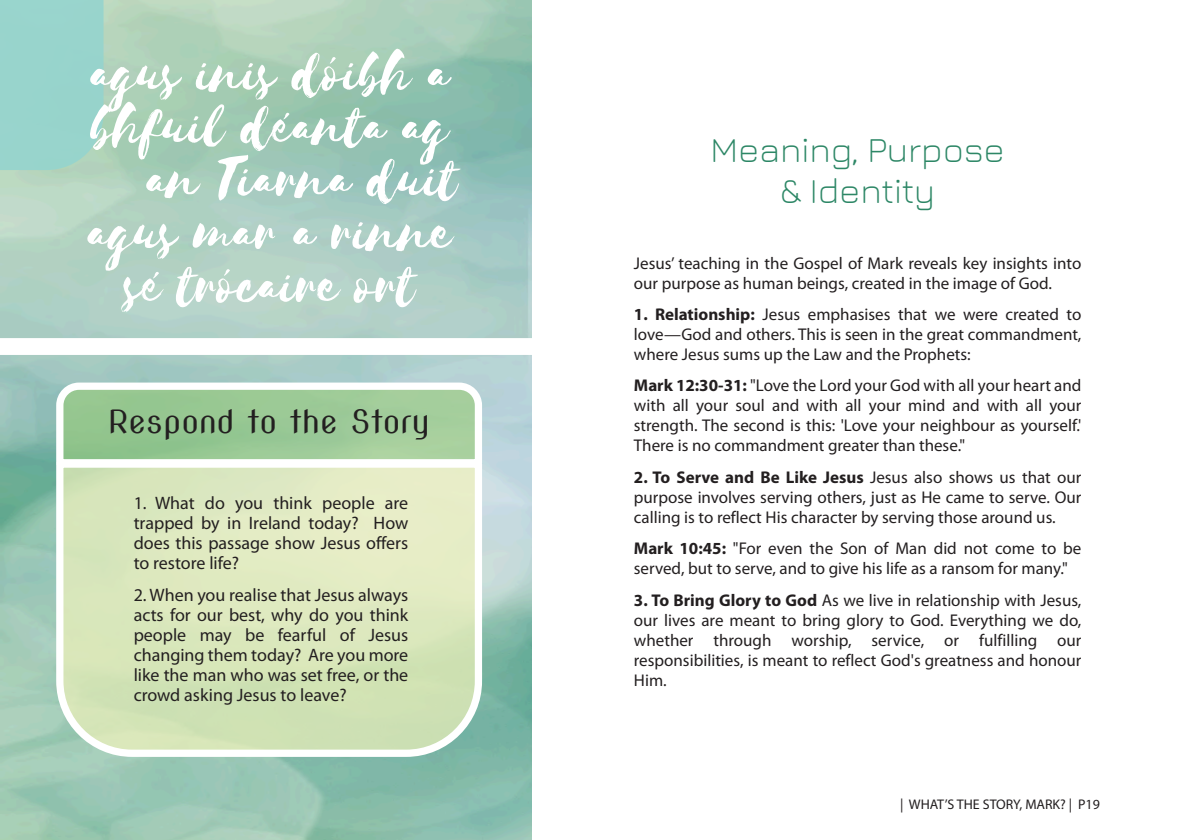
<style>
.page{position:relative;width:1191px;height:840px;background:#fff}
.page>*{position:absolute;margin:0;border:0;box-sizing:border-box;transform-origin:0 0}
.t1{font:64px "Selima";color:#fff}
.t2{font:300 36px/41px "Jura";color:#2d8766;text-align:center}
.t3{font:32px "Nova Slim";color:#231f20}
.t4{font:18px/20px "Myriad Pro";color:#231f20;text-align:justify}
.t5{font:17px/20px "Myriad Pro";color:#231f20;text-align:justify}
.t6{font:14px "Myriad Pro";color:#231f20}
.s1{font-weight:700}
</style>
<div class="page">
<img style="left:0;top:0;width:532px;height:840px">
<svg style="left:53px;top:379px;width:433px;height:78px;background:#a7cfa5"></svg>
<svg style="left:53px;top:457px;width:433px;height:303px;background:#d9e6c1"></svg>
<div style="left:0;top:0;width:104px;height:170px;background:#98d4cc"></div>
<div style="left:0;top:338px;width:593px;height:17px;background:#fff"></div>
<h1 class="t1" style="left:90px;top:44px;width:361px">agus inis dóibh a</h1>
<h1 class="t1" style="left:91px;top:97px;width:360px">bhfuil déanta ag</h1>
<h1 class="t1" style="left:146px;top:150px;width:313px">an Tiarna duit</h1>
<h1 class="t1" style="left:87px;top:203px;width:367px">agus mar a rinne</h1>
<h1 class="t1" style="left:125px;top:256px;width:292px">sé trócaire ort</h1>
<h3 class="t3" style="left:108px;top:402px;width:324px">Respond to the Story</h3>
<p class="t4" style="left:134px;top:494px;width:276px">1. What do you think people are trapped by in Ireland today? How does this passage show Jesus offers to restore life?</p>
<p class="t4" style="left:134px;top:586px;width:276px">2. When you realise that Jesus always acts for our best, why do you think people may be fearful of Jesus changing them today? Are you more like the man who was set free, or the crowd asking Jesus to leave?</p>
<h2 class="t2" style="left:710px;top:128px;width:296px">Meaning, Purpose &amp; Identity</h2>
<p class="t5" style="left:634px;top:254px;width:449px">Jesus’ teaching in the Gospel of Mark reveals key insights into our purpose as human beings, created in the image of God.</p>
<p class="t5" style="left:634px;top:306px;width:449px"><span class="s1">1. Relationship:</span> Jesus emphasises that we were created to love—God and others. This is seen in the great commandment, where Jesus sums up the Law and the Prophets:</p>
<p class="t5" style="left:634px;top:377px;width:449px"><span class="s1">Mark 12:30-31:</span> "Love the Lord your God with all your heart and with all your soul and with all your mind and with all your strength. The second is this: 'Love your neighbour as yourself.' There is no commandment greater than these."</p>
<p class="t5" style="left:634px;top:468px;width:449px"><span class="s1">2. To Serve and Be Like Jesus</span> Jesus also shows us that our purpose involves serving others, just as He came to serve. Our calling is to reflect His character by serving those around us.</p>
<p class="t5" style="left:634px;top:540px;width:449px"><span class="s1">Mark 10:45:</span> "For even the Son of Man did not come to be served, but to serve, and to give his life as a ransom for many."</p>
<p class="t5" style="left:634px;top:591px;width:449px"><span class="s1">3. To Bring Glory to God</span> As we live in relationship with Jesus, our lives are meant to bring glory to God. Everything we do, whether through worship, service, or fulfilling our responsibilities, is meant to reflect God's greatness and honour Him.</p>
<p class="t6" style="left:900px;top:798px;width:201px">| WHAT’S THE STORY, MARK? | P19</p>
</div>
